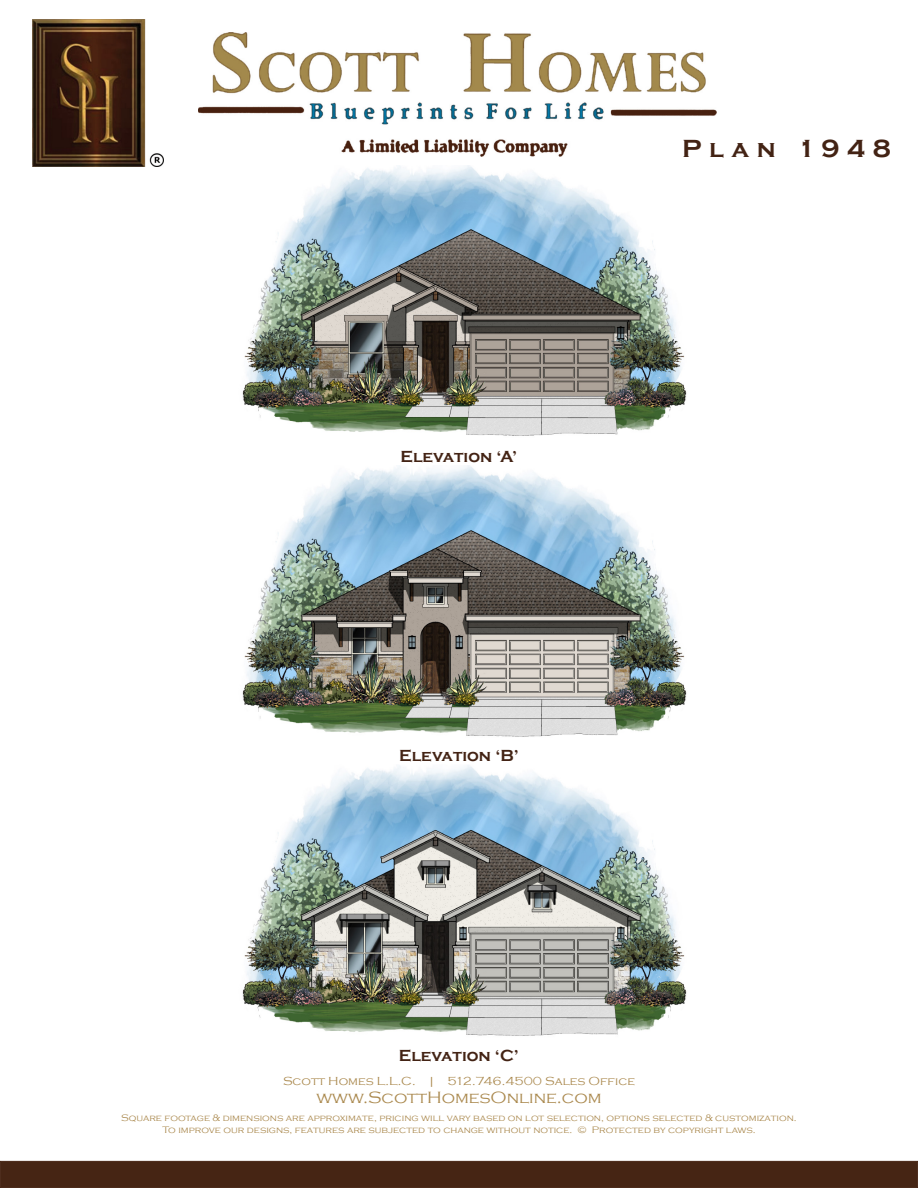
<style>
.page{position:relative;width:918px;height:1188px;background:#fff}
.page>*{position:absolute;margin:0;border:0;box-sizing:border-box;transform-origin:0 0}
.t1{font:700 25.5px "Copperplate Gothic";letter-spacing:.3em;color:#432314}
.t2{font:300 16.8px "Copperplate Gothic";color:#aa894e;scale:1.06 1}
.t3{font:700 16.5px "Copperplate Gothic";color:#432314}
.t4{font:300 12px "Copperplate Gothic";color:#aa894e;scale:1.06 1}
.t5{font:300 9.6px/12px "Copperplate Gothic";color:#aa894e;text-align:center;scale:1.06 1}
</style>
<div class="page">
<img style="left:242px;top:165px;width:445px;height:271px">
<img style="left:242px;top:465px;width:445px;height:272px">
<img style="left:242px;top:765px;width:445px;height:271px">
<div style="left:0;top:1161px;width:918px;height:27px;background:#462514"></div>
<img style="left:32px;top:19px;width:131px;height:147px">
<img style="left:198px;top:32px;width:519px;height:125px">
<h3 class="t3" style="left:400px;top:447px;width:118px">Elevation ‘A’</h3>
<h3 class="t3" style="left:399px;top:747px;width:121px">Elevation ‘B’</h3>
<h3 class="t3" style="left:399px;top:1046px;width:122px">Elevation ‘C’</h3>
<h1 class="t1" style="left:682px;top:134px;width:210px">Plan 1948</h1>
<p class="t4" style="left:283px;top:1075px;width:333px">Scott Homes L.L.C. | 512.746.4500 Sales Office</p>
<h2 class="t2" style="left:316px;top:1089px;width:271px">www.ScottHomesOnline.com</h2>
<p class="t5" style="left:121px;top:1112px;width:639px">Square footage &amp; dimensions are approximate, pricing will vary based on lot selection, options selected &amp; customization.<br>To improve our designs, features are subjected to change without notice. © Protected by copyright laws.</p>
</div>
